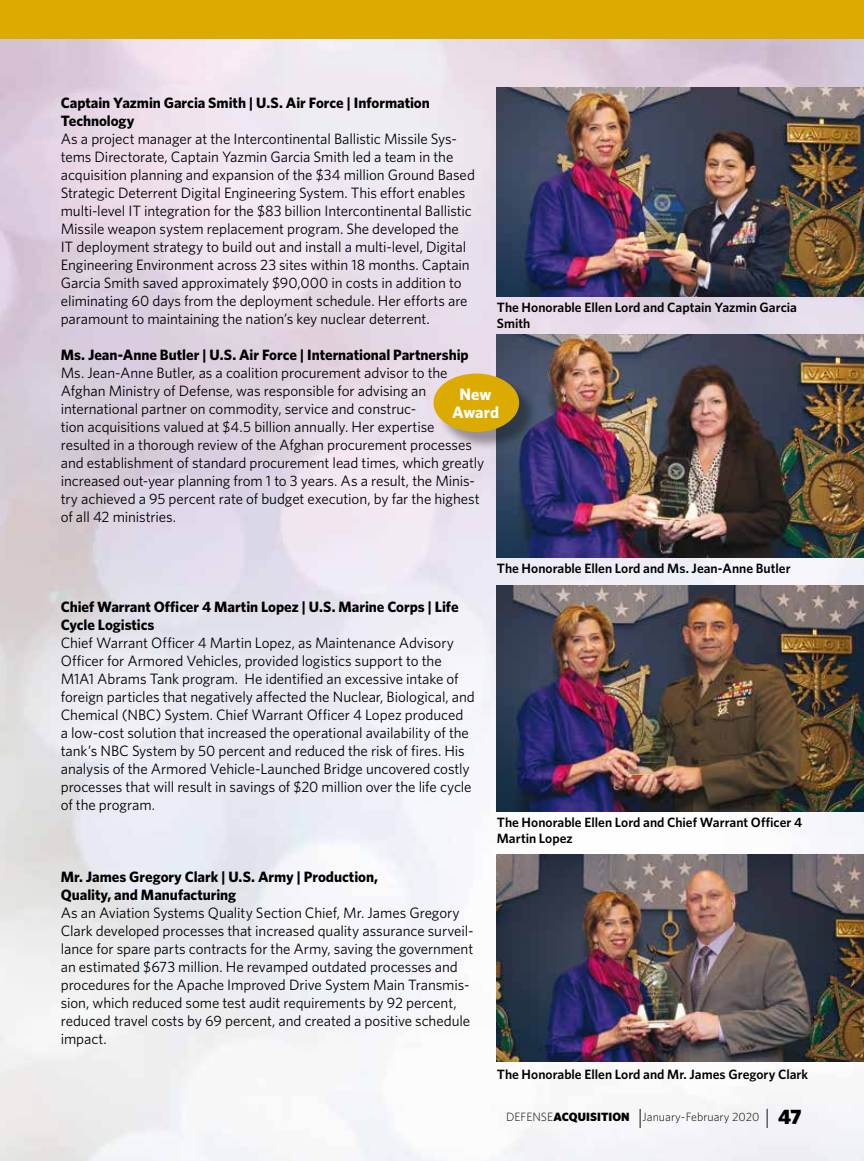
<style>
.page{position:relative;width:864px;height:1161px;background:#fff}
.page>*{position:absolute;margin:0;border:0;box-sizing:border-box;transform-origin:0 0}
.t1{font:700 16.5px/18px "Whitney";color:#fff;text-align:center}
.body_text{font:15px/18px "Whitney";letter-spacing:-.005em;color:#000}
.body_text-2{font:700 15px/18px "Whitney";letter-spacing:-.005em;color:#000}
.t2{font:600 13.5px/16.2px "Whitney";color:#000}
.t3{font:300 12px "Whitney";color:#000}
.s1{font-weight:700}
.s2{font-weight:900}
.s3{font-size:21px}
.s4{font-weight:900;font-size:21px}
</style>
<div class="page">
<img style="left:0;top:38px;width:864px;height:1123px">
<div style="left:0;top:0;width:864px;height:38px;background:#dcab01"></div>
<img style="left:497px;top:88px;width:367px;height:209px">
<img style="left:497px;top:335px;width:367px;height:223px">
<div style="left:436px;top:376px;width:102px;height:75px;background:#000;opacity:.35"></div>
<div style="left:433px;top:374px;width:86px;height:58px;background:#dcab01;border-radius:50%"></div>
<img style="left:497px;top:586px;width:367px;height:225px">
<img style="left:497px;top:854px;width:367px;height:208px">
<p class="body_text-2" style="left:61px;top:94px;width:371px">Captain Yazmin Garcia Smith | U.S. Air Force | Information<br>Technology</p>
<p class="body_text" style="left:61px;top:130px;width:416px">As a project manager at the Intercontinental Ballistic Missile Sys&shy;tems Directorate, Captain Yazmin Garcia Smith led a team in the acquisition planning and expansion of the $34 million Ground Based Strategic Deterrent Digital Engineering System. This effort enables multi-level IT integration for the $83 billion Intercontinental Ballistic Missile weapon system replacement program. She developed the IT deployment strategy to build out and install a multi-level, Digital Engineering Environment across 23 sites within 18 months. Captain Garcia Smith saved approximately $90,000 in costs in addition to eliminating 60 days from the deployment schedule. Her efforts are paramount to maintaining the nation’s key nuclear deterrent.</p>
<p class="body_text-2" style="left:61px;top:346px;width:410px">Ms. Jean-Anne Butler | U.S. Air Force | International Partnership</p>
<p class="body_text" style="left:61px;top:364px;width:425px">Ms. Jean-Anne Butler, as a coalition procurement advisor to the Afghan Ministry of Defense, was responsible for advising an international partner on commodity, service and construc-<br>tion acquisitions valued at $4.5 billion annually. Her expertise resulted in a thorough review of the Afghan procurement processes and establishment of standard procurement lead times, which greatly increased out-year planning from 1 to 3 years. As a result, the Minis&shy;try achieved a 95 percent rate of budget execution, by far the highest of all 42 ministries.</p>
<p class="t2" style="left:497px;top:299px;width:302px">The Honorable Ellen Lord and Captain Yazmin Garcia<br>Smith</p>
<p class="t1" style="left:452px;top:385px;width:48px">New<br>Award</p>
<p class="body_text-2" style="left:61px;top:598px;width:399px">Chief Warrant Officer 4 Martin Lopez | U.S. Marine Corps | Life<br>Cycle Logistics</p>
<p class="body_text" style="left:61px;top:634px;width:416px">Chief Warrant Officer 4 Martin Lopez, as Maintenance Advisory Officer for Armored Vehicles, provided logistics support to the M1A1 Abrams Tank program. He identified an excessive intake of foreign particles that negatively affected the Nuclear, Biological, and Chemical (NBC) System. Chief Warrant Officer 4 Lopez produced<br>a low-cost solution that increased the operational availability of the tank’s NBC System by 50 percent and reduced the risk of fires. His analysis of the Armored Vehicle-Launched Bridge uncovered costly processes that will result in savings of $20 million over the life cycle of the program.</p>
<p class="body_text" style="left:61px;top:868px;width:414px"><span class="s1">Mr. James Gregory Clark | U.S. Army | Production,<br>Quality, and Manufacturing<br></span>As an Aviation Systems Quality Section Chief, Mr. James Gregory Clark developed processes that increased quality assurance surveil&shy;lance for spare parts contracts for the Army, saving the government an estimated $673 million. He revamped outdated processes and procedures for the Apache Improved Drive System Main Transmis&shy;sion, which reduced some test audit requirements by 92 percent, reduced travel costs by 69 percent, and created a positive schedule impact.</p>
<p class="t2" style="left:497px;top:560px;width:295px">The Honorable Ellen Lord and Ms. Jean-Anne Butler</p>
<p class="t2" style="left:497px;top:814px;width:307px">The Honorable Ellen Lord and Chief Warrant Officer 4<br>Martin Lopez</p>
<p class="t2" style="left:497px;top:1066px;width:313px">The Honorable Ellen Lord and Mr. James Gregory Clark</p>
<p class="t3" style="left:506px;top:1110px;width:297px">DEFENSE<span class="s2">ACQUISITION</span> <span class="s3">|</span>January-February 2020 <span class="s3">|</span> <span class="s4">47</span></p>
</div>
